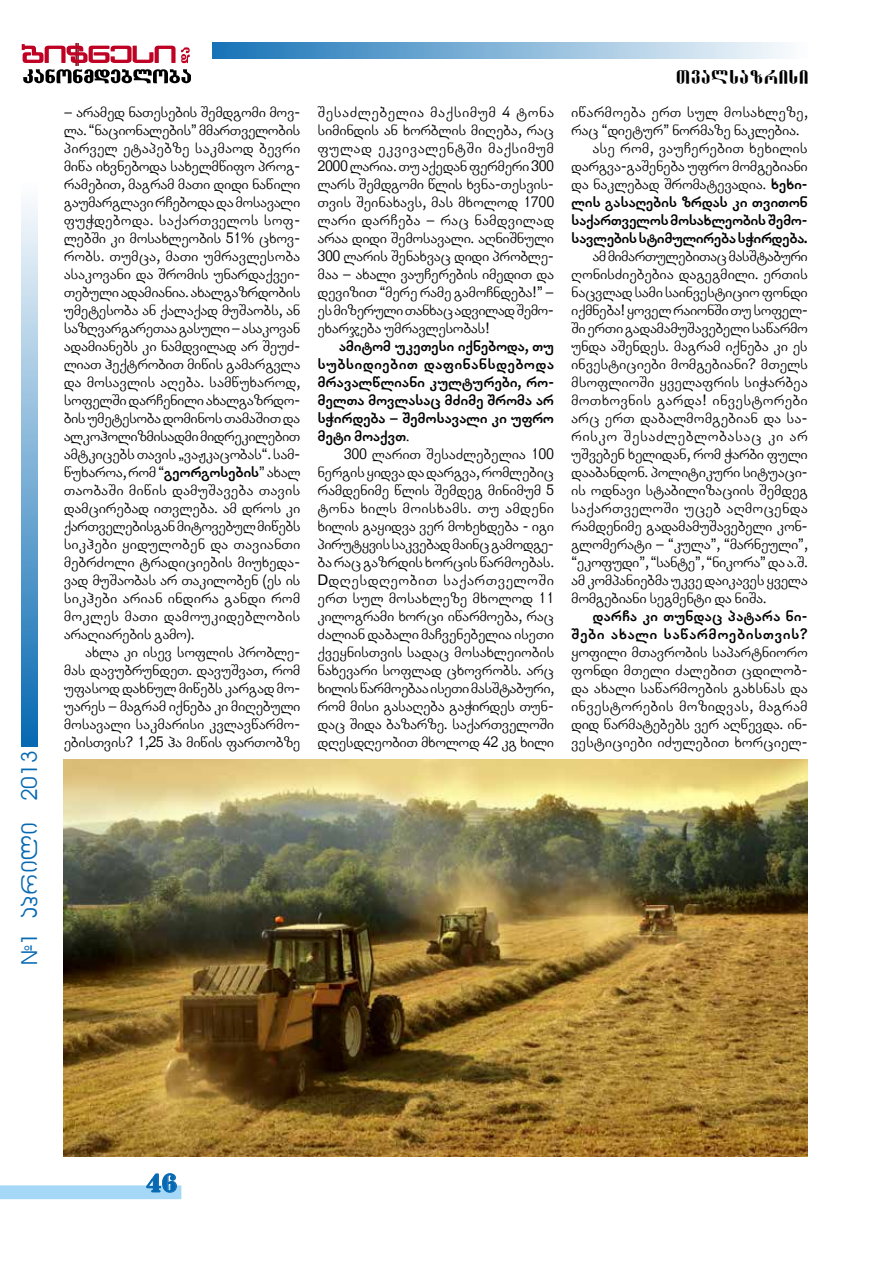
<style>
.page{position:relative;width:893px;height:1263px;background:#fff}
.page>*{position:absolute;margin:0;border:0;box-sizing:border-box;transform-origin:0 0}
.t1{font:27px "Stencil";color:#0669b2}
.t2{font:22.5px "Avaza Mtavruli";letter-spacing:.025em;color:#0669b2}
.t3{font:19.5px "Geo Shemoqmedi";letter-spacing:.05em;color:#000;scale:1.2 1}
.t4{font:15px/18px "H Kolkhety";letter-spacing:-.03em;color:#000}
.t5{font:700 15px/18px "H Kolkhety";letter-spacing:-.03em;color:#000}
.t6{font:700 15px/18px "H Kolkhety";letter-spacing:.02em;color:#000;text-align:right}
.t7{font:15px "H Kolkhety";letter-spacing:.005em;color:#000}
.t8{font:15px "H Kolkhety";color:#000}
.s1{font-weight:700}
.s2{font-weight:400}
</style>
<div class="page">
<div style="left:0;top:1185px;width:181px;height:14px;background:#a5d8f6;border:2px solid #a5d8f6"></div>
<svg style="left:146px;top:1173px;width:31px;height:20px"></svg>
<div style="left:168px;top:43px;width:640px;height:16px;background:linear-gradient(to right,#0669b2,#fcfdfe)"></div>
<div style="left:21px;top:183px;width:16px;height:563px;background:linear-gradient(to bottom,#fdfdfe,#0669b2)"></div>
<div style="left:21px;top:42px;width:191px;height:42px;background:#fff"></div>
<svg style="left:21px;top:44px;width:167px;height:40px"></svg>
<svg style="left:22px;top:43px;width:169px;height:40px"></svg>
<img style="left:64px;top:760px;width:744px;height:397px">
<h2 class="t2" style="left:19px;top:965px;width:216px;rotate:-90deg">#1 aprili 2013</h2>
<p class="t4" style="left:64px;top:104px;width:238px">_ ARAMED NATESEBIS SEMDGOMI MOV-<br>LA. “NACIONALEBIS” MMARTVELOBIS<br>PIRVEL ETAPEBZE SAKMAOD BEVRI<br>MIWA IXVNEBODA SAXELMWIFO PROG-<br>RAMEBIT, MAGRAM MATI DIDI NAWILI<br>GAUMARGLAVI RCEBODA DA MOSAVALI<br>FUWDEBODA. SAQARTVELOS SOF-<br>LEBSI KI MOSAXLEOBIS 51% CXOV-<br>ROBS. TUMCA, MATI UMRAVLESOBA<br>ASAKOVANI DA SROMIS UNARDAQVEI-<br>TEBULI ADAMIANIA. AXALGAZRDOBIS<br>UMETESOBA AN QALAQAD MUSAOBS, AN<br>SAZRVARGARETAA GASULI _ ASAKOVAN<br>ADAMIANEBS KI NAMDVILAD AR SEUZ-<br>LIAT HEQTROBIT MIWIS GAMARGVLA<br>DA MOSAVLIS AREBA. SAMWUXAROD,<br>SOFELSI DARCENILI AXALGAZRDO-<br>BIS UMETESOBA DOMINOS TAMASIT DA<br>ALKOHOLIZMISADMI MIDREKILEBIT<br>AMTKICEBS TAVIS `VAJKACOBAS~. SAM-<br>WUXAROA, ROM “<span class="s1">GEORGOSEBIS</span>” AXAL<br>TAOBASI MIWIS DAMUSAVEBA TAVIS<br>DAMCIREBAD ITVLEBA. AM DROS KI<br>QARTVELEBISGAN MITOVEBUL MIWEBS<br>SIKHEBI YIDULOBEN DA TAVIANTI<br>MEBRZOLI TRADICIEBIS MIUXEDA-<br>VAD MUSAOBAS AR TAKILOBEN (ES IS<br>SIKHEBI ARIAN INDIRA GANDI ROM<br>MOKLES MATI DAMOUKIDEBLOBIS<br>ARARIAREBIS GAMO).</p>
<p class="t4" style="left:64px;top:644px;width:238px;text-indent:21px">AXLA KI ISEV SOFLIS PROBLE-<br>MAS DAVUBRUNDET. DAVUSVAT, ROM<br>UFASOD DAXNUL MIWEBS KARGAD MO-<br>UARES _ MAGRAM IQNEBA KI MIREBULI<br>MOSAVALI SAKMARISI KVLAVWARMO-<br>EBISTVIS? 1,25 HA MIWIS FARTOBZE</p>
<p class="t4" style="left:317px;top:104px;width:238px">SESAZLEBELIA MAQSIMUM 4 TONA<br>SIMINDIS AN XORBLIS MIREBA, RAC<br>FULAD EKVIVALENTSI MAQSIMUM<br>2000 LARIA. TU AQEDAN FERMERI 300<br>LARS SEMDGOMI WLIS XVNA-TESVIS-<br>TVIS SEINAXAVS, MAS MXOLOD 1700<br>LARI DARCEBA _ RAC NAMDVILAD<br>ARAA DIDI SEMOSAVALI. ARNISNULI<br>300 LARIS SENAXVAC DIDI PROBLE-<br>MAA _ AXALI VAUCEREBIS IMEDIT DA<br>DEVIZIT “MERE RAME GAMOCNDEBA!” _<br>ES MIZERULI TANXAC ADVILAD SEMO-<br>EXARJEBA UMRAVLESOBAS!</p>
<p class="t5" style="left:317px;top:338px;width:238px;text-indent:21px">AMITOM UKETESI IQNEBODA, TU<br>SUBSIDIEBIT DAFINANSDEBODA<br>MRAVALWLIANI KULTUREBI, RO-<br>MELTA MOVLASAC MZIME SROMA AR<br>SWIRDEBA _ SEMOSAVALI KI UFRO<br>METI MOAQVT<span class="s2">.</span></p>
<p class="t4" style="left:317px;top:446px;width:238px;text-indent:26px">300 LARIT SESAZLEBELIA 100<br>NERGIS YIDVA DA DARGVA, ROMLEBIC<br>RAMDENIME WLIS SEMDEG MINIMUM 5<br>TONA XILS MOISXAMS. TU AMDENI<br>XILIS GAYIDVA VER MOXEXDEBA - IGI<br>PIRUTYVIS SAKVEBAD MAINC GAMODGE-<br>BA RAC GAZRDIS XORCIS WARMOEBAS.<br>DDRESDREOBIT SAQARTVELOSI<br>ERT SUL MOSAXLEZE MXOLOD 11<br>KILOGRAMI XORCI IWARMOEBA, RAC<br>ZALIAN DABALI MACVENEBELIA ISETI<br>QVEYNISTVIS SADAC MOSAXLEIOBIS<br>NAXEVARI SOFLAD CXOVROBS. ARC<br>XILIS WARMOEBAA ISETI MASSTABURI,<br>ROM MISI GASAREBA GAWIRDES TUN-<br>DAC SIDA BAZARZE. SAQARTVELOSI<br>DRESDREOBIT MXOLOD 42 KG XILI</p>
<h3 class="t3" style="left:676px;top:66px;width:111px">TVALSAZRISI</h3>
<p class="t7" style="left:571px;top:105px;width:238px">IWARMOEBA ERT SUL MOSAXLEZE,</p>
<p class="t4" style="left:571px;top:122px;width:230px">RAC “DIETUR” NORMAZE NAKLEBIA.</p>
<p class="t8" style="left:592px;top:141px;width:217px">ASE ROM, VAUCEREBIT XEXILIS</p>
<p class="t4" style="left:571px;top:158px;width:238px">DARGVA-GASENEBA UFRO MOMGEBIANI</p>
<p class="t4" style="left:571px;top:176px;width:236px">DA NAKLEBAD SROMATEVADIA. <span class="s1">XEXI-</span></p>
<p class="t5" style="left:571px;top:194px;width:238px">LIS GASAREBIS ZRDAS KI TVITON</p>
<p class="t5" style="left:571px;top:212px;width:236px">SAQARTVELOS MOSAXLEOBIS SEMO-</p>
<p class="t5" style="left:571px;top:230px;width:238px">SAVLEBIS STIMULIREBA SWIRDEBA.</p>
<p class="t4" style="left:571px;top:248px;width:238px;text-indent:21px">AM MIMARTULEBITAC MASSTABURI<br>RONISZIEBEBIA DAGEGMILI. ERTIS<br>NACVLAD SAMI SAINVESTICIO FONDI<br>IQMNEBA! YOVEL RAIONSI TU SOFEL-<br>SI ERTI GADAMAMUSAVEBELI SAWARMO<br>UNDA ASENDES. MAGRAM IQNEBA KI ES<br>INVESTICIEBI MOMGEBIANI? MTELS<br>MSOFLIOSI YVELAFRIS SIWARBEA<br>MOTXOVNIS GARDA! INVESTOREBI<br>ARC ERT DABALMOMGEBIAN DA SA-<br>RISKO SESAZLEBLOBASAC KI AR<br>USVEBEN XELIDAN, ROM WARBI FULI<br>DAABANDON. POLITIKURI SITUACI-<br>IS ODNAVI STABILIZACIIS SEMDEG<br>SAQARTVELOSI UCEB ARMOCENDA<br>RAMDENIME GADAMAMUSAVEBELI KON-<br>GLOMERATI _ “KULA”, “MARNEULI”, “EKOFUDI”, “SANTE”, “NIKORA” DA A.S.<br>AM KOMPANIEBMA UKVE DAIKAVES YVELA<br>MOMGEBIANI SEGMENTI DA NISA.</p>
<p class="t6" style="left:571px;top:608px;width:238px">DARCA KI TUNDAC PATARA NI-<br>SEBI AXALI SAWARMOEBISTVIS?</p>
<p class="t4" style="left:571px;top:644px;width:238px">YOFILI MTAVROBIS SAPARTNIORO<br>FONDI MTELI ZALEBIT CDILOB-<br>DA AXALI SAWARMOEBIS GAXSNAS DA<br>INVESTOREBIS MOZIDVAS, MAGRAM<br>DID WARMATEBEBS VER ARWEVDA. IN-<br>VESTICIEBI IZULEBIT XORCIEL-</p>
<h1 class="t1" style="left:146px;top:1167px;width:32px">46</h1>
</div>
